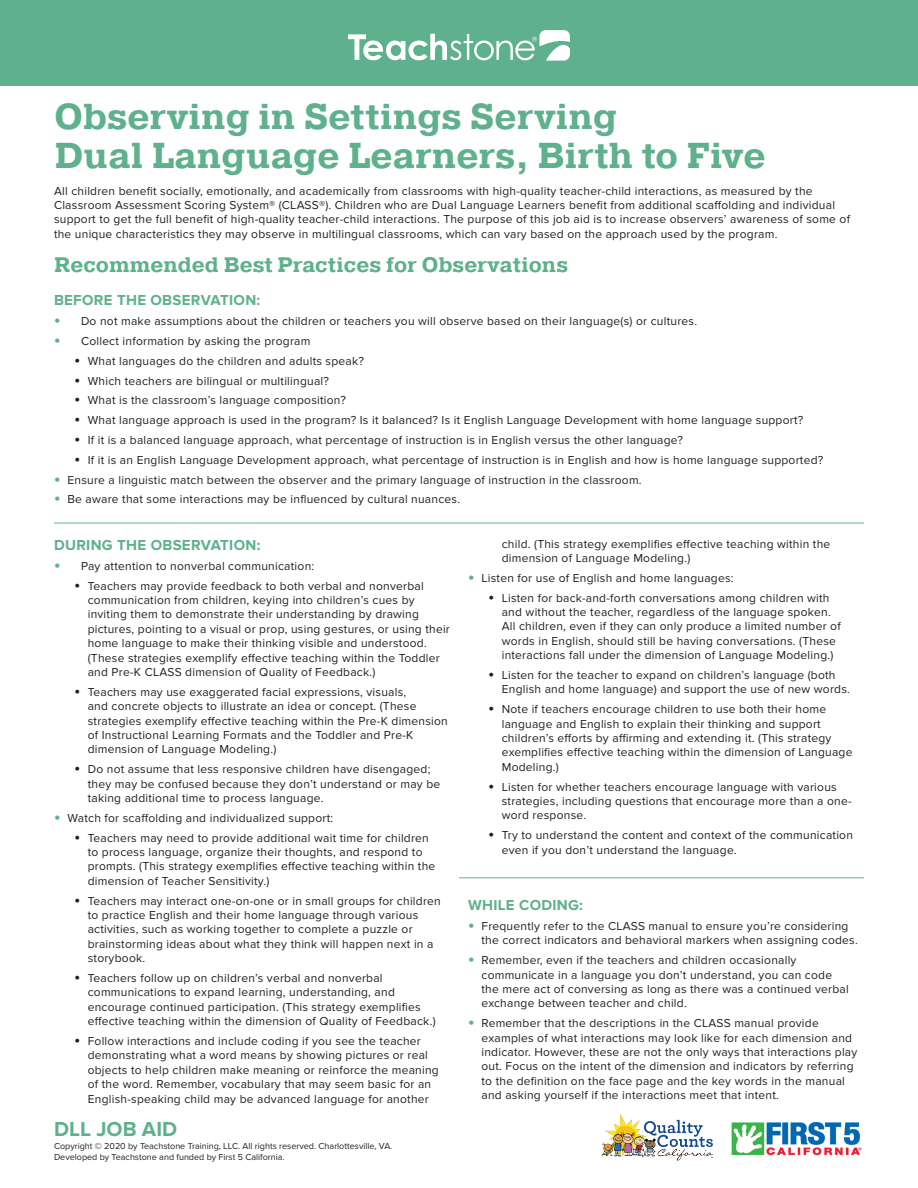
<style>
.page{position:relative;width:918px;height:1188px;background:#fff}
.page>*{position:absolute;margin:0;border:0;box-sizing:border-box;transform-origin:0 0}
.t1{font:700 36px/39px "Pragmatica Slab";color:#5eb18c}
.t2{font:700 21px "Pragmatica Slab";color:#5eb18c}
.t3{font:700 21px "Proxima Nova";color:#5eb18c}
.t4{font:700 15px "Proxima Nova";letter-spacing:.02em;color:#5eb18c}
.t5{font:12px/14.4px "Proxima Nova";letter-spacing:.02em;color:#231f20}
.t6{font:9px/10.8px "Proxima Nova";color:#231f20}
.s1{font-weight:700;font-size:18px;color:#5eb18c}
.s2{font-size:18px}
</style>
<div class="page">
<div style="left:0;top:0;width:918px;height:85px;background:#5eb18c"></div>
<svg style="left:348px;top:30px;width:222px;height:31px"></svg>
<img style="left:601px;top:1114px;width:113px;height:47px">
<img style="left:731px;top:1121px;width:131px;height:35px">
<hr style="left:54px;top:523px;width:810px;height:1px;background:#5eb18c">
<hr style="left:459px;top:877px;width:405px;height:1px;background:#5eb18c">
<h1 class="t1" style="left:54px;top:98px;width:713px">Observing in Settings Serving<br>Dual Language Learners, Birth to Five</h1>
<p class="t5" style="left:54px;top:184px;width:798px">All children benefit socially, emotionally, and academically from classrooms with high-quality teacher-child interactions, as measured by the Classroom Assessment Scoring System® (CLASS®). Children who are Dual Language Learners benefit from additional scaffolding and individual support to get the full benefit of high-quality teacher-child interactions. The purpose of this job aid is to increase observers’ awareness of some of the unique characteristics they may observe in multilingual classrooms, which can vary based on the approach used by the program.</p>
<h2 class="t2" style="left:54px;top:253px;width:516px">Recommended Best Practices for Observations</h2>
<p class="t4" style="left:54px;top:292px;width:208px">BEFORE THE OBSERVATION:</p>
<p class="t5" style="left:54px;top:314px;width:645px"><span class="s1">•</span> Do not make assumptions about the children or teachers you will observe based on their language(s) or cultures.</p>
<p class="t5" style="left:54px;top:334px;width:258px"><span class="s1">•</span> Collect information by asking the program</p>
<p class="t5" style="left:74px;top:354px;width:291px"><span class="s2">•</span> What languages do the children and adults speak?</p>
<p class="t5" style="left:74px;top:374px;width:256px"><span class="s2">•</span> Which teachers are bilingual or multilingual?</p>
<p class="t5" style="left:74px;top:394px;width:273px"><span class="s2">•</span> What is the classroom’s language composition?</p>
<p class="t5" style="left:74px;top:413px;width:731px"><span class="s2">•</span> What language approach is used in the program? Is it balanced? Is it English Language Development with home language support?</p>
<p class="t5" style="left:74px;top:433px;width:610px"><span class="s2">•</span> If it is a balanced language approach, what percentage of instruction is in English versus the other language?</p>
<p class="t5" style="left:74px;top:453px;width:751px"><span class="s2">•</span> If it is an English Language Development approach, what percentage of instruction is in English and how is home language supported?</p>
<p class="t5" style="left:54px;top:473px;width:589px"><span class="s1">•</span> Ensure a linguistic match between the observer and the primary language of instruction in the classroom.</p>
<p class="t5" style="left:54px;top:493px;width:408px"><span class="s1">•</span> Be aware that some interactions may be influenced by cultural nuances.</p>
<p class="t4" style="left:54px;top:536px;width:208px">DURING THE OBSERVATION:</p>
<p class="t5" style="left:54px;top:559px;width:262px"><span class="s1">•</span> Pay attention to nonverbal communication:</p>
<p class="t5" style="left:88px;top:579px;width:364px;text-indent:-14px"><span class="s2">•</span> Teachers may provide feedback to both verbal and nonverbal communication from children, keying into children’s cues by inviting them to demonstrate their understanding by drawing pictures, pointing to a visual or prop, using gestures, or using their home language to make their thinking visible and understood. (These strategies exemplify effective teaching within the Toddler and Pre-K CLASS dimension of Quality of Feedback.)</p>
<p class="t5" style="left:88px;top:685px;width:362px;text-indent:-14px"><span class="s2">•</span> Teachers may use exaggerated facial expressions, visuals,<br>and concrete objects to illustrate an idea or concept. (These strategies exemplify effective teaching within the Pre-K dimension of Instructional Learning Formats and the Toddler and Pre-K dimension of Language Modeling.)</p>
<p class="t5" style="left:88px;top:762px;width:354px;text-indent:-14px"><span class="s2">•</span> Do not assume that less responsive children have disengaged; they may be confused because they don’t understand or may be taking additional time to process language.</p>
<p class="t5" style="left:54px;top:811px;width:281px"><span class="s1">•</span> Watch for scaffolding and individualized support:</p>
<p class="t5" style="left:88px;top:831px;width:349px;text-indent:-14px"><span class="s2">•</span> Teachers may need to provide additional wait time for children to process language, organize their thoughts, and respond to prompts. (This strategy exemplifies effective teaching within the dimension of Teacher Sensitivity.)</p>
<p class="t5" style="left:88px;top:894px;width:355px;text-indent:-14px"><span class="s2">•</span> Teachers may interact one-on-one or in small groups for children to practice English and their home language through various activities, such as working together to complete a puzzle or brainstorming ideas about what they think will happen next in a storybook.</p>
<p class="t5" style="left:88px;top:971px;width:349px;text-indent:-14px"><span class="s2">•</span> Teachers follow up on children’s verbal and nonverbal communications to expand learning, understanding, and encourage continued participation. (This strategy exemplifies effective teaching within the dimension of Quality of Feedback.)</p>
<p class="t5" style="left:88px;top:1034px;width:353px;text-indent:-14px"><span class="s2">•</span> Follow interactions and include coding if you see the teacher demonstrating what a word means by showing pictures or real objects to help children make meaning or reinforce the meaning of the word. Remember, vocabulary that may seem basic for an English-speaking child may be advanced language for another</p>
<p class="t5" style="left:502px;top:537px;width:330px">child. (This strategy exemplifies effective teaching within the dimension of Language Modeling.)</p>
<p class="t5" style="left:468px;top:571px;width:267px"><span class="s1">•</span> Listen for use of English and home languages:</p>
<p class="t5" style="left:502px;top:591px;width:341px;text-indent:-14px"><span class="s2">•</span> Listen for back-and-forth conversations among children with and without the teacher, regardless of the language spoken.<br>All children, even if they can only produce a limited number of words in English, should still be having conversations. (These interactions fall under the dimension of Language Modeling.)</p>
<p class="t5" style="left:502px;top:668px;width:350px;text-indent:-14px"><span class="s2">•</span> Listen for the teacher to expand on children’s language (both<br>English and home language) and support the use of new words.</p>
<p class="t5" style="left:502px;top:702px;width:352px;text-indent:-14px"><span class="s2">•</span> Note if teachers encourage children to use both their home language and English to explain their thinking and support children’s efforts by affirming and extending it. (This strategy exemplifies effective teaching within the dimension of Language Modeling.)</p>
<p class="t5" style="left:502px;top:780px;width:352px;text-indent:-14px"><span class="s2">•</span> Listen for whether teachers encourage language with various strategies, including questions that encourage more than a one&shy;word response.</p>
<p class="t5" style="left:502px;top:828px;width:353px;text-indent:-14px"><span class="s2">•</span> Try to understand the content and context of the communication even if you don’t understand the language.</p>
<p class="t4" style="left:468px;top:897px;width:117px">WHILE CODING:</p>
<p class="t5" style="left:482px;top:919px;width:378px;text-indent:-14px"><span class="s1">•</span> Frequently refer to the CLASS manual to ensure you’re considering the correct indicators and behavioral markers when assigning codes.</p>
<p class="t5" style="left:482px;top:953px;width:369px;text-indent:-14px"><span class="s1">•</span> Remember, even if the teachers and children occasionally communicate in a language you don’t understand, you can code the mere act of conversing as long as there was a continued verbal exchange between teacher and child.</p>
<p class="t5" style="left:482px;top:1016px;width:377px;text-indent:-14px"><span class="s1">•</span> Remember that the descriptions in the CLASS manual provide examples of what interactions may look like for each dimension and indicator. However, these are not the only ways that interactions play out. Focus on the intent of the dimension and indicators by referring to the definition on the face page and the key words in the manual and asking yourself if the interactions meet that intent.</p>
<h2 class="t3" style="left:54px;top:1117px;width:125px">DLL JOB AID</h2>
<p class="t6" style="left:54px;top:1141px;width:340px">Copyright © 2020 by Teachstone Training, LLC. All rights reserved. Charlottesville, VA.<br>Developed by Teachstone and funded by First 5 California.</p>
</div>
